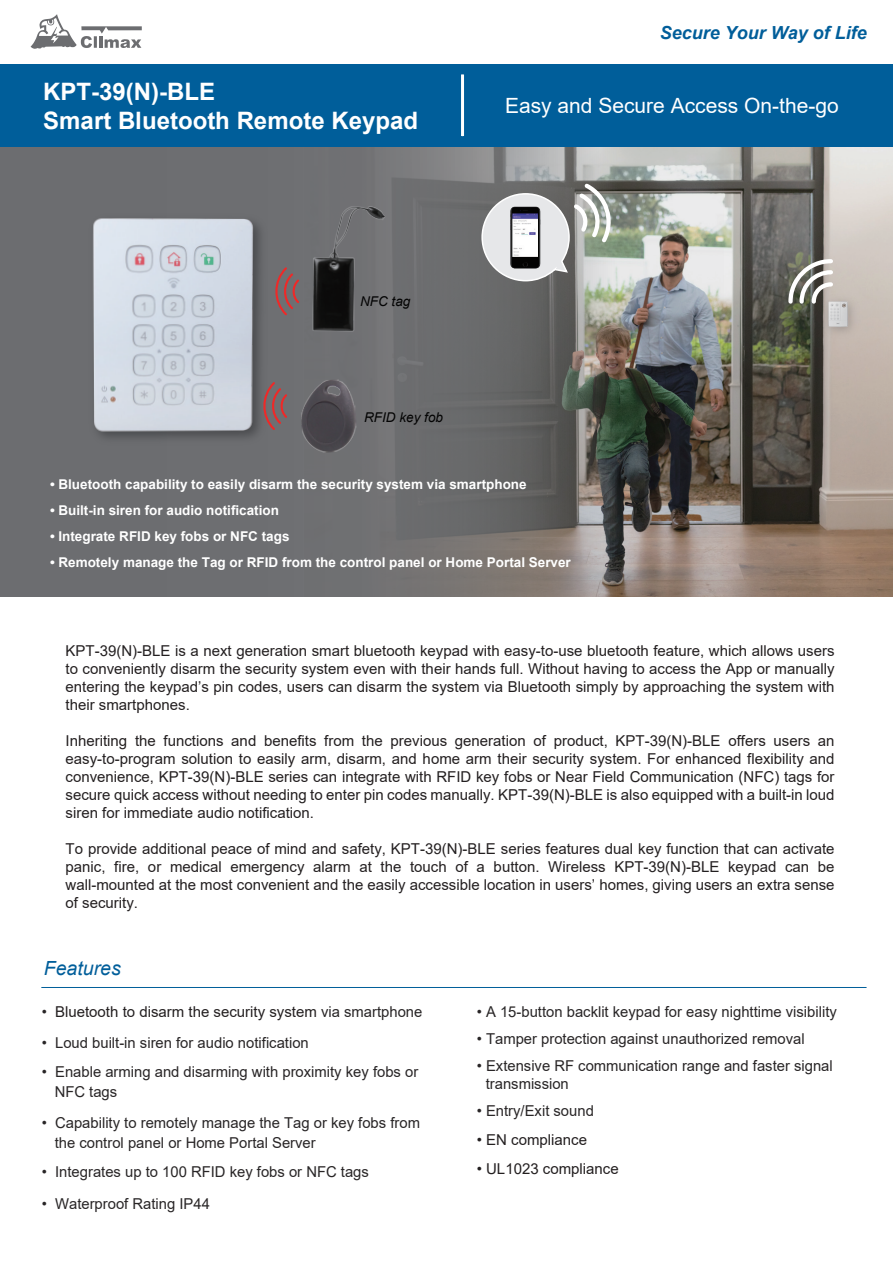
<style>
.page{position:relative;width:893px;height:1263px;background:#fff}
.page>*{position:absolute;margin:0;border:0;box-sizing:border-box;transform-origin:0 0}
.t1{font:700 24px/28.8px "Arial";color:#fff}
.t2{font:21px "Arial";color:#fff}
.t3{font:italic 19.5px "Arial";color:#005e9a}
.t4{font:italic 700 18px "Arial";color:#005e9a}
.t5{font:15px/18px "Arial";color:#231f20;text-align:justify}
.t6{font:15px/19.5px "Arial";color:#282526}
.t7{font:700 13.5px "Arial";color:#fff}
.t8{font:italic 13.5px "Arial";color:#030303}
.s1{color:#282526}
</style>
<div class="page">
<img style="left:723px;top:147px;width:170px;height:449px">
<div style="left:0;top:143px;width:176px;height:453px;background:#6c6d70"></div>
<svg style="left:176px;top:147px;width:547px;height:449px"></svg>
<svg style="left:31px;top:14px;width:111px;height:35px"></svg>
<hr style="left:41px;top:987px;width:825px;height:1px;background:#005e9a">
<img style="left:93px;top:147px;width:213px;height:359px">
<div style="left:0;top:64px;width:893px;height:83px;background:#005e9a"></div>
<hr style="left:461px;top:74px;width:3px;height:62px;background:#fff">
<img style="left:818px;top:291px;width:44px;height:50px">
<img style="left:826px;top:299px;width:23px;height:30px">
<svg style="left:786px;top:257px;width:49px;height:49px"></svg>
<svg style="left:481px;top:180px;width:133px;height:102px"></svg>
<img style="left:299px;top:378px;width:59px;height:76px">
<img style="left:303px;top:197px;width:88px;height:145px">
<svg style="left:273px;top:265px;width:28px;height:52px"></svg>
<svg style="left:261px;top:380px;width:28px;height:52px"></svg>
<h1 class="t1" style="left:43px;top:77px;width:376px">KPT-39(N)-BLE<br>Smart Bluetooth Remote Keypad</h1>
<p class="t4" style="left:660px;top:21px;width:209px">Secure Your Way of Life</p>
<h2 class="t2" style="left:505px;top:91px;width:335px">Easy and Secure Access On-the-go</h2>
<p class="t8" style="left:360px;top:292px;width:52px">NFC tag</p>
<p class="t8" style="left:364px;top:409px;width:80px">RFID key fob</p>
<p class="t7" style="left:50px;top:474px;width:478px">• Bluetooth capability to easily disarm the security system via smartphone</p>
<p class="t7" style="left:50px;top:500px;width:231px">• Built-in siren for audio notification</p>
<p class="t7" style="left:50px;top:527px;width:241px">• Integrate RFID key fobs or NFC tags</p>
<p class="t7" style="left:50px;top:553px;width:522px">• Remotely manage the Tag or RFID from the control panel or Home Portal Server</p>
<p class="t5" style="left:66px;top:641px;width:770px">KPT-39(N)-BLE is a next generation smart bluetooth keypad with easy-to-use bluetooth feature, which allows users to conveniently disarm the security system even with their hands full. Without having to access the App or manually entering the keypad’s pin codes, users can disarm the system via Bluetooth simply by approaching the system with their smartphones.</p>
<p class="t5" style="left:66px;top:731px;width:770px">Inheriting the functions and benefits from the previous generation of product, KPT-39(N)-BLE offers users an easy-to-program solution to easily arm, disarm, and home arm their security system. For enhanced flexibility and convenience, KPT-39(N)-BLE series can integrate with RFID key fobs or Near Field Communication (NFC) tags for secure quick access without needing to enter pin codes manually. KPT-39(N)-BLE is also equipped with a built-in loud siren for immediate audio notification.</p>
<p class="t5" style="left:66px;top:839px;width:770px">To provide additional peace of mind and safety, KPT-39(N)-BLE series features dual key function that can activate panic, fire, or medical emergency alarm at the touch of a button. Wireless KPT-39(N)-BLE keypad can be wall-mounted at the most convenient and the easily accessible location in users’ homes, giving users an extra sense of security.</p>
<h3 class="t3" style="left:44px;top:956px;width:78px">Features</h3>
<p class="t5" style="left:42px;top:1003px;width:382px"><span class="s1">•</span> Bluetooth to disarm the security system <span class="s1">via smartphone</span></p>
<p class="t6" style="left:42px;top:1032px;width:269px">• Loud built-in siren for audio notification</p>
<p class="t6" style="left:55px;top:1062px;width:365px;text-indent:-13px">• Enable arming and disarming with proximity key fobs or<br>NFC tags</p>
<p class="t6" style="left:55px;top:1113px;width:367px;text-indent:-13px">• Capability to remotely manage the Tag or key fobs from the control panel or Home Portal Server</p>
<p class="t6" style="left:42px;top:1162px;width:329px">• Integrates up to 100 RFID key fobs or NFC tags</p>
<p class="t6" style="left:42px;top:1194px;width:170px">• Waterproof Rating IP44</p>
<p class="t6" style="left:477px;top:1002px;width:362px">• A 15-button backlit keypad for easy nighttime visibility</p>
<p class="t6" style="left:477px;top:1029px;width:330px">• Tamper protection against unauthorized removal</p>
<p class="t6" style="left:486px;top:1057px;width:349px;line-height:18px;text-indent:-9px">• Extensive RF communication range and faster signal transmission</p>
<p class="t6" style="left:477px;top:1101px;width:119px">• Entry/Exit sound</p>
<p class="t5" style="left:477px;top:1131px;width:112px">• EN compliance</p>
<p class="t5" style="left:477px;top:1159px;width:143px">• UL1023 compliance</p>
</div>
